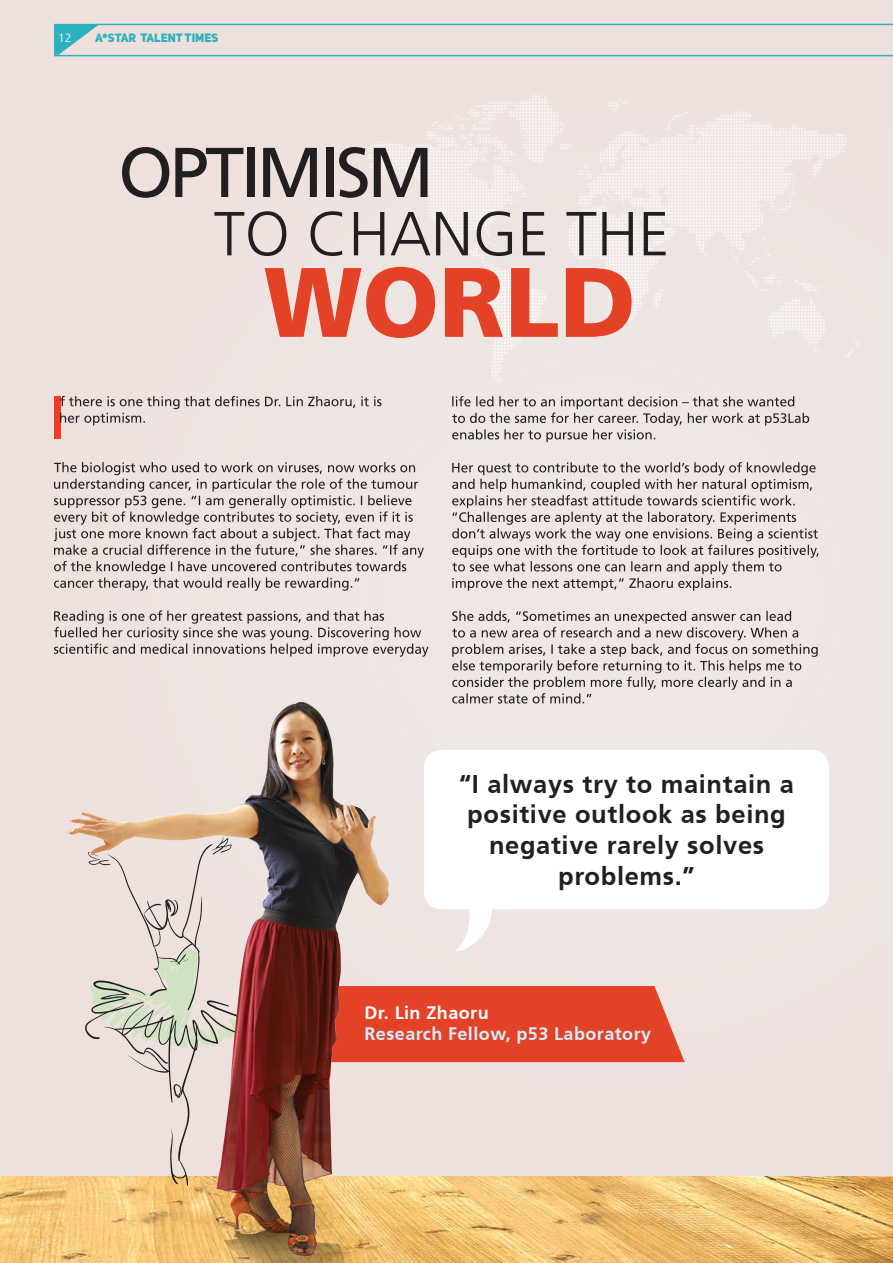
<style>
.page{position:relative;width:893px;height:1263px;background:#eee3e0}
.page>*{position:absolute;margin:0;border:0;box-sizing:border-box;transform-origin:0 0}
.t1{font:900 98.55px "Frutiger CE";color:#e34226}
.t2{font:70.35px "Frutiger LT Std";letter-spacing:-.05em;color:#231f20}
.t3{font:300 62.1px "Frutiger 45";color:#231f20}
.t4{font:700 25.5px/30.6px "Frutiger 65";letter-spacing:.025em;color:#231f20;text-align:center}
.t5{font:700 18px "Frutiger 65";letter-spacing:.025em;color:#d1ebf9}
.t6{font:700 18px "Frutiger 65";letter-spacing:.025em;color:#fff}
.t7{font:12px "Uni Sans Heavy CAPS";color:#2cb2be}
.t8{font:300 12px "Frutiger LT Std";color:#fff}
</style>
<div class="page">
<div style="left:54px;top:397px;width:6px;height:42px;background:#ef3c22"></div>
<svg style="left:60px;top:396px;width:321px;height:29px"></svg>
<svg style="left:54px;top:462px;width:370px;height:129px"></svg>
<svg style="left:54px;top:610px;width:374px;height:47px"></svg>
<svg style="left:452px;top:396px;width:357px;height:46px"></svg>
<svg style="left:452px;top:462px;width:367px;height:129px"></svg>
<svg style="left:452px;top:611px;width:366px;height:92px"></svg>
<svg style="left:424px;top:750px;width:405px;height:201px;fill:#fff"></svg>
<div style="left:410px;top:986px;width:275px;height:76px;background:#e34226"></div>
<svg style="left:513px;top:95px;width:23px;height:14px"></svg>
<img style="left:0;top:1176px;width:893px;height:87px">
<img style="left:49px;top:701px;width:361px;height:562px">
<svg style="left:54px;top:23px;width:839px;height:34px"></svg>
<p class="t8" style="left:58px;top:31px;width:15px">12</p>
<p class="t7" style="left:95px;top:30px;width:125px">A*STAR TALENT TIMES</p>
<p class="t2" style="left:118px;top:131px;width:317px">OPTIMISM</p>
<p class="t3" style="left:214px;top:198px;width:457px">TO CHANGE THE</p>
<p class="t1" style="left:264px;top:244px;width:374px">WORLD</p>
<p class="t4" style="left:459px;top:768px;width:336px">“I always try to maintain a positive outlook as being negative rarely solves problems.”</p>
<p class="t6" style="left:364px;top:1002px;width:126px">Dr. Lin Zhaoru</p>
<p class="t5" style="left:364px;top:1023px;width:288px">Research Fellow, p53 Laboratory</p>
</div>
